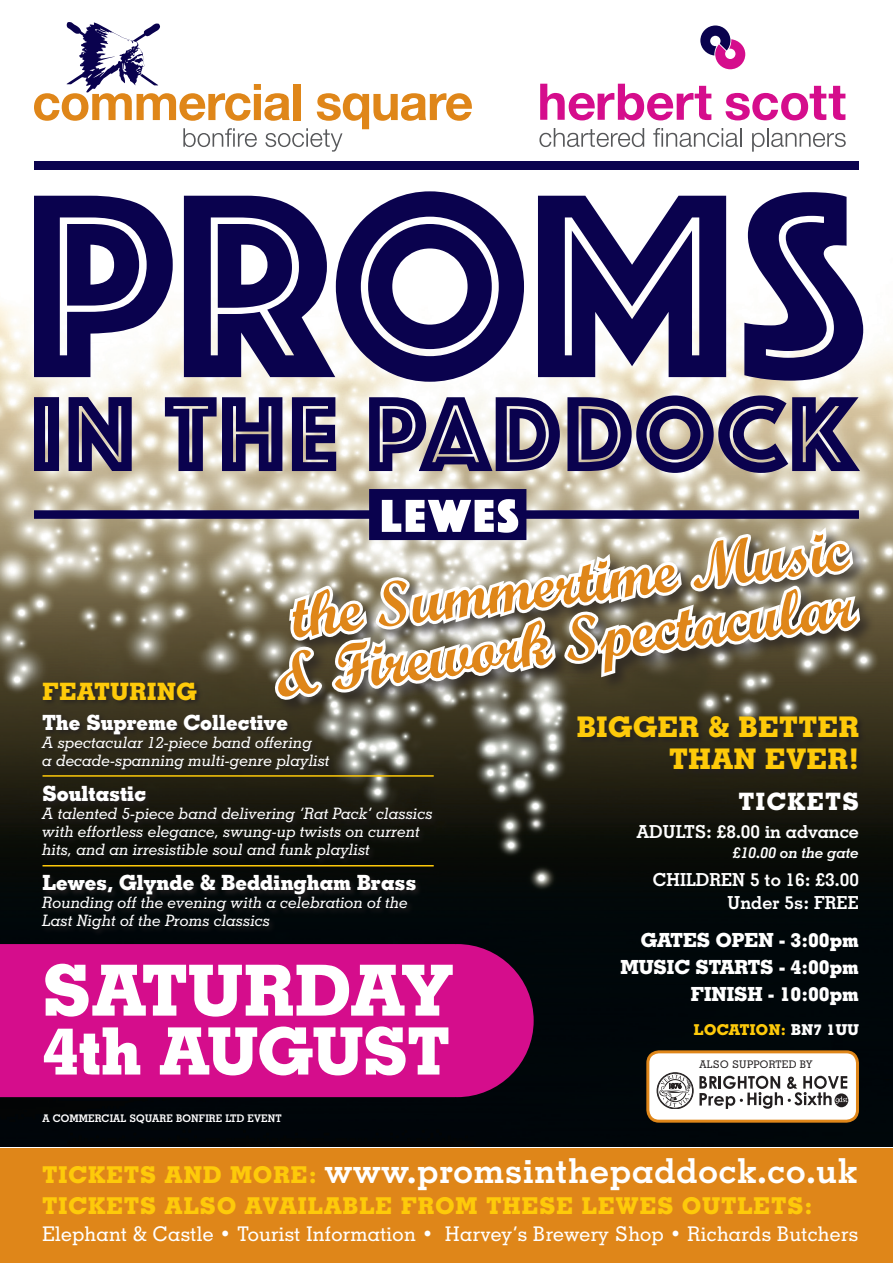
<style>
.page{position:relative;width:893px;height:1263px;background:#fff}
.page>*{position:absolute;margin:0;border:0;box-sizing:border-box;transform-origin:0 0}
.t1{font:700 70.65px "Geometric Slab 703 BT Xtra";letter-spacing:.02em;color:#fff}
.t2{font:700 65.4px "Geometric Slab 703 BT Xtra";color:#fff}
.t3{font:700 34.5px "Geometric Slab 703 BT";letter-spacing:.025em;color:#fff}
.t4{font:700 28.5px/31.5px "Geometric Slab 703 BT Xtra";letter-spacing:.025em;color:#feca0a;text-align:right}
.t5{font:700 24px "Geometric Slab 703 BT Xtra";letter-spacing:.03em;color:#feca0a}
.t6{font:700 24px "Geometric Slab 703 BT Xtra";letter-spacing:.07em;color:#fff}
.t7{font:700 23.25px "Geometric Slab 703 BT Xtra";letter-spacing:.05em;color:#feca0a}
.t8{font:700 21px "Geometric Slab 703 BT Xtra";color:#fff}
.t9{font:500 20.25px "Geometric Slab 703 BT";letter-spacing:.02em;color:#fff}
.t10{font:700 19.5px "Geometric Slab 703 BT Xtra";color:#fff}
.t11{font:700 18px "Geometric Slab 703 BT";color:#fff}
.t12{font:italic 500 15.75px/18px "Geometric Slab 703 BT";letter-spacing:.01em;color:#fff}
.t13{font:italic 700 15px "Geometric Slab 703 BT";color:#fff}
.t14{font:700 15px "Geometric Slab 703 BT Xtra";letter-spacing:.03em;color:#feca0a}
.t15{font:700 10.5px "Geometric Slab 703 BT";letter-spacing:.01em;color:#fff}
.t16{font:500 10.5px "Geometric Slab 703 BT";letter-spacing:.03em;color:#231f20}
.s1{font-family:"Geometric Slab 703 BT Xtra";font-size:23.25px;color:#feca0a}
.s2{color:#fff}
</style>
<div class="page">
<img style="left:0;top:25px;width:893px;height:1121px">
<div style="left:0;top:944px;width:534px;height:153px;background:#d50d8c"></div>
<svg style="left:165px;top:395px;width:695px;height:78px;background:#6f6787"></svg>
<svg style="left:34px;top:397px;width:98px;height:74px;background:#463e70"></svg>
<svg style="left:744px;top:192px;width:119px;height:189px"></svg>
<svg style="left:538px;top:196px;width:188px;height:181px"></svg>
<svg style="left:184px;top:191px;width:340px;height:191px"></svg>
<svg style="left:34px;top:196px;width:139px;height:181px"></svg>
<svg style="left:539px;top:128px;width:105px;height:19px"></svg>
<svg style="left:653px;top:128px;width:89px;height:19px"></svg>
<svg style="left:752px;top:128px;width:94px;height:24px"></svg>
<svg style="left:540px;top:84px;width:171px;height:36px"></svg>
<svg style="left:725px;top:86px;width:120px;height:34px"></svg>
<svg style="left:700px;top:26px;width:45px;height:43px"></svg>
<div style="left:34px;top:162px;width:825px;height:8px;background:#0a024e"></div>
<svg style="left:34px;top:489px;width:825px;height:51px;background:#a79f9c"></svg>
<svg style="left:34px;top:22px;width:438px;height:130px"></svg>
<div style="left:0;top:1148px;width:893px;height:115px;background:#df8619"></div>
<div style="left:41px;top:680px;width:398px;height:257px;background:#231f20;opacity:.9"></div>
<hr style="left:43px;top:775px;width:391px;height:2px;background:#feca0a">
<hr style="left:43px;top:865px;width:391px;height:1px;background:#feca0a">
<div style="left:274px;top:527px;width:601px;height:188px;background:#231f20;opacity:.65"></div>
<svg style="left:273px;top:553px;width:590px;height:171px;background:#686452"></svg>
<svg style="left:286px;top:496px;width:572px;height:158px"></svg>
<svg style="left:277px;top:589px;width:580px;height:108px;background:#8c7b5f"></svg>
<svg style="left:293px;top:534px;width:557px;height:104px"></svg>
<div style="left:648px;top:1052px;width:209px;height:69px;background:#fff;border-radius:11px"></div>
<div style="left:646px;top:1050px;width:213px;height:73px;border:3px solid #df8619;border-radius:11px"></div>
<div style="left:657px;top:1072px;width:36px;height:37px;border:1px solid #231f20;border-radius:50%"></div>
<svg style="left:659px;top:1074px;width:31px;height:33px"></svg>
<svg style="left:699px;top:1076px;width:149px;height:33px"></svg>
<div style="left:576px;top:715px;width:290px;height:62px;background:#2b271a"></div>
<p class="t5" style="left:43px;top:676px;width:156px">FEATURING</p>
<p class="t8" style="left:43px;top:710px;width:247px">The Supreme Collective</p>
<p class="t12" style="left:43px;top:734px;width:289px">A spectacular 12-piece band offering<br>a decade-spanning multi-genre playlist</p>
<p class="t8" style="left:43px;top:781px;width:105px">Soultastic</p>
<p class="t12" style="left:43px;top:805px;width:392px">A talented 5-piece band delivering ‘Rat Pack’ classics with effortless elegance, swung-up twists on current hits, and an irresistible soul and funk playlist</p>
<p class="t8" style="left:43px;top:870px;width:375px">Lewes, Glynde &amp; Beddingham Brass</p>
<p class="t12" style="left:43px;top:894px;width:367px">Rounding off the evening with a celebration of the<br>Last Night of the Proms classics</p>
<p class="t1" style="left:43px;top:947px;width:412px">SATURDAY</p>
<p class="t2" style="left:43px;top:1011px;width:408px">4th AUGUST</p>
<p class="t15" style="left:43px;top:1112px;width:241px">A COMMERCIAL SQUARE BONFIRE LTD EVENT</p>
<p class="t3" style="left:43px;top:1150px;width:816px"><span class="s1">TICKETS AND MORE:</span> www.promsinthepaddock.co.uk</p>
<p class="t7" style="left:43px;top:1192px;width:771px">TICKETS ALSO AVAILABLE FROM THESE LEWES OUTLETS:</p>
<p class="t9" style="left:43px;top:1222px;width:817px">Elephant &amp; Castle • Tourist Information • Harvey’s Brewery Shop • Richards Butchers</p>
<p class="t4" style="left:577px;top:711px;width:283px">BIGGER &amp; BETTER<br>THAN EVER!</p>
<p class="t6" style="left:739px;top:787px;width:122px">TICKETS</p>
<p class="t11" style="left:637px;top:821px;width:224px">ADULTS: £8.00 in advance</p>
<p class="t13" style="left:733px;top:843px;width:128px">£10.00 on the gate</p>
<p class="t11" style="left:653px;top:868px;width:208px">CHILDREN 5 to 16: £3.00</p>
<p class="t11" style="left:727px;top:892px;width:133px">Under 5s: FREE</p>
<p class="t10" style="left:641px;top:928px;width:220px">GATES OPEN - 3:00pm</p>
<p class="t10" style="left:620px;top:955px;width:240px">MUSIC STARTS - 4:00pm</p>
<p class="t10" style="left:691px;top:982px;width:170px">FINISH - 10:00pm</p>
<p class="t14" style="left:694px;top:1020px;width:166px">LOCATION: <span class="s2">BN7 1UU</span></p>
<p class="t16" style="left:699px;top:1058px;width:115px">ALSO SUPPORTED BY</p>
</div>
